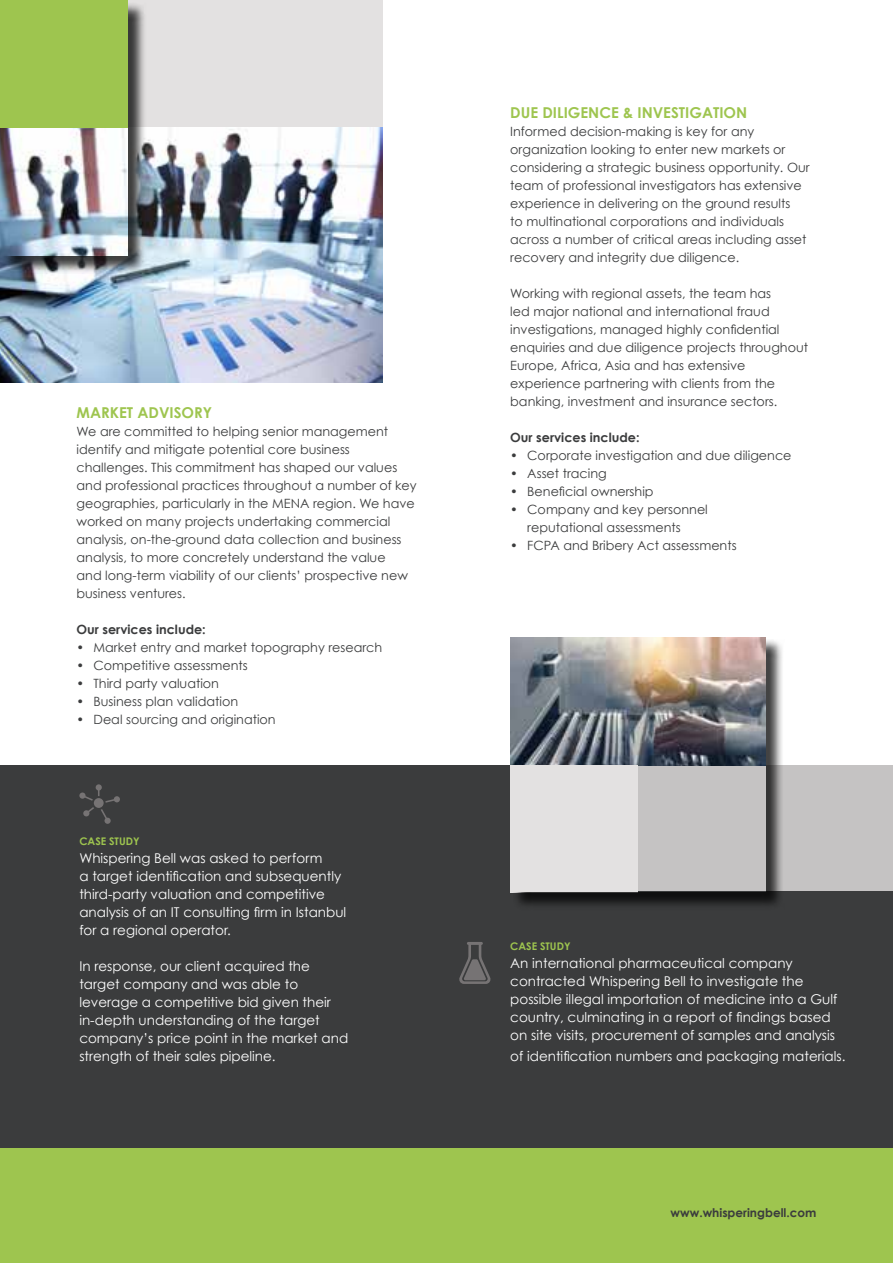
<style>
.page{position:relative;width:893px;height:1263px;background:#fff}
.page>*{position:absolute;margin:0;border:0;box-sizing:border-box;transform-origin:0 0}
.t1{font:700 15px "Century Gothic";color:#9ec54f}
.t2{font:13.5px/18px "Century Gothic";color:#fff}
.t3{font:12.75px/18px "Century Gothic";color:#3b3c3d}
.t4{font:700 12.75px "Century Gothic";color:#3b3c3d}
.t5{font:700 12px "Century Gothic";color:#3b3c3d}
.t6{font:700 10.5px "Century Gothic";color:#9ec54f}
</style>
<div class="page">
<div style="left:0;top:765px;width:893px;height:383px;background:#3b3c3d"></div>
<div style="left:638px;top:765px;width:255px;height:126px;background:#c5c3c3"></div>
<div style="left:0;top:1148px;width:893px;height:115px;background:#9ec54f"></div>
<div style="left:0;top:0;width:383px;height:128px;background:#e3e1e1"></div>
<img style="left:0;top:128px;width:383px;height:255px">
<div style="left:513px;top:639px;width:271px;height:271px;background:#000;opacity:.75"></div>
<img style="left:510px;top:637px;width:255px;height:254px">
<div style="left:3px;top:3px;width:144px;height:271px;background:#000;opacity:.75"></div>
<svg style="left:0;top:0;width:128px;height:255px;fill:#9ec54f"></svg>
<svg style="left:79px;top:784px;width:41px;height:40px"></svg>
<svg style="left:459px;top:942px;width:32px;height:42px"></svg>
<p class="t1" style="left:77px;top:403px;width:137px">MARKET ADVISORY</p>
<p class="t3" style="left:77px;top:422px;width:342px">We are committed to helping senior management identify and mitigate potential core business challenges. This commitment has shaped our values and professional practices throughout a number of key geographies, particularly in the MENA region. We have worked on many projects undertaking commercial analysis, on-the-ground data collection and business analysis, to more concretely understand the value<br>and long-term viability of our clients’ prospective new business ventures.</p>
<p class="t4" style="left:77px;top:621px;width:131px">Our services include:</p>
<p class="t3" style="left:77px;top:638px;width:307px">• Market entry and market topography research</p>
<p class="t3" style="left:77px;top:656px;width:173px">• Competitive assessments</p>
<p class="t3" style="left:77px;top:674px;width:144px">• Third party valuation</p>
<p class="t3" style="left:77px;top:692px;width:163px">• Business plan validation</p>
<p class="t3" style="left:77px;top:710px;width:201px">• Deal sourcing and origination</p>
<p class="t6" style="left:79px;top:834px;width:62px">CASE STUDY</p>
<p class="t2" style="left:79px;top:849px;width:268px">Whispering Bell was asked to perform<br>a target identification and subsequently third-party valuation and competitive analysis of an IT consulting firm in Istanbul for a regional operator.</p>
<p class="t2" style="left:79px;top:957px;width:270px">In response, our client acquired the target company and was able to leverage a competitive bid given their in-depth understanding of the target company’s price point in the market and strength of their sales pipeline.</p>
<p class="t1" style="left:510px;top:103px;width:239px">DUE DILIGENCE &amp; INVESTIGATION</p>
<p class="t3" style="left:510px;top:122px;width:301px">Informed decision-making is key for any organization looking to enter new markets or considering a strategic business opportunity. Our team of professional investigators has extensive experience in delivering on the ground results<br>to multinational corporations and individuals across a number of critical areas including asset recovery and integrity due diligence.</p>
<p class="t3" style="left:510px;top:284px;width:299px">Working with regional assets, the team has<br>led major national and international fraud investigations, managed highly confidential enquiries and due diligence projects throughout Europe, Africa, Asia and has extensive experience partnering with clients from the banking, investment and insurance sectors.</p>
<p class="t4" style="left:510px;top:429px;width:131px">Our services include:</p>
<p class="t3" style="left:510px;top:446px;width:283px">• Corporate investigation and due diligence</p>
<p class="t3" style="left:510px;top:464px;width:98px">• Asset tracing</p>
<p class="t3" style="left:510px;top:482px;width:145px">• Beneficial ownership</p>
<p class="t3" style="left:527px;top:500px;width:182px;text-indent:-17px">• Company and key personnel reputational assessments</p>
<p class="t3" style="left:510px;top:536px;width:228px">• FCPA and Bribery Act assessments</p>
<p class="t6" style="left:510px;top:940px;width:62px">CASE STUDY</p>
<p class="t2" style="left:510px;top:954px;width:328px">An international pharmaceutical company contracted Whispering Bell to investigate the possible illegal importation of medicine into a Gulf country, culminating in a report of findings based on site visits, procurement of samples and analysis</p>
<p class="t2" style="left:510px;top:1047px;width:337px">of identification numbers and packaging materials.</p>
<p class="t5" style="left:670px;top:1205px;width:147px">www.whisperingbell.com</p>
</div>
